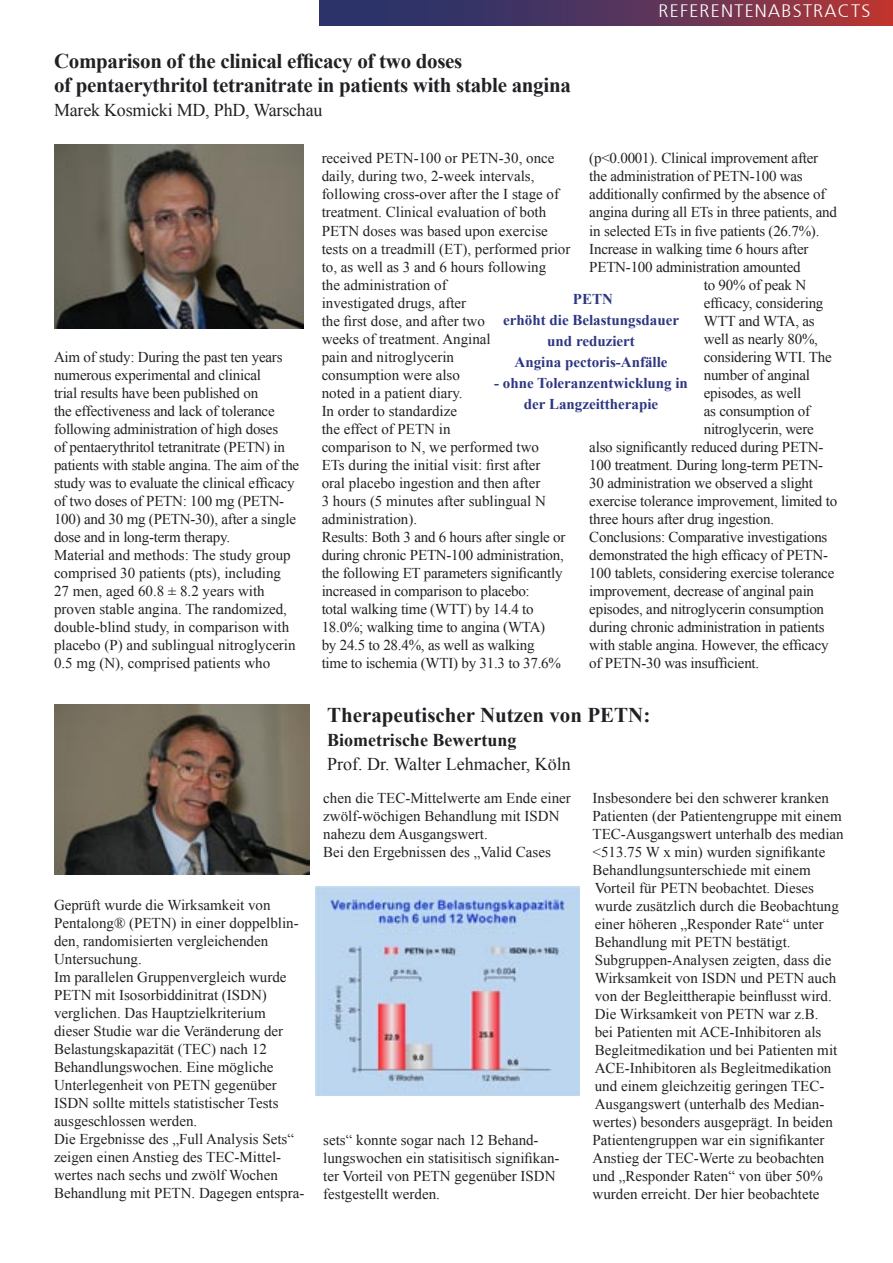
<style>
.page{position:relative;width:893px;height:1263px;background:#fff}
.page>*{position:absolute;margin:0;border:0;box-sizing:border-box;transform-origin:0 0}
.t1{font:700 21px/24px "Times New Roman";letter-spacing:-.015em;color:#212125}
.t2{font:18px "Times New Roman";letter-spacing:-.01em;color:#212125}
.t3{font:700 18px "Times New Roman";color:#212125}
.t4{font:300 18px "Frutiger 45";letter-spacing:.07em;color:#fff}
.t5{font:15px/18px "Times New Roman";color:#212125}
.t6{font:700 15px/21px "Times New Roman";color:#2d3682;text-align:center}
</style>
<div class="page">
<img style="left:54px;top:145px;width:250px;height:184px">
<svg style="left:319px;top:0;width:574px;height:25px;background:#5d3457"></svg>
<img style="left:54px;top:705px;width:255px;height:170px">
<img style="left:316px;top:886px;width:264px;height:210px">
<h1 class="t1" style="left:54px;top:49px;width:518px">Comparison of the clinical efficacy of two doses<br>of pentaerythritol tetranitrate in patients with stable angina</h1>
<p class="t2" style="left:54px;top:98px;width:270px">Marek Kosmicki MD, PhD, Warschau</p>
<p class="t4" style="left:659px;top:1px;width:213px">REFERENTENABSTRACTS</p>
<p class="t5" style="left:54px;top:348px;width:247px">Aim of study: During the past ten years numerous experimental and clinical<br>trial results have been published on<br>the effectiveness and lack of tolerance following administration of high doses<br>of pentaerythritol tetranitrate (PETN) in patients with stable angina. The aim of the study was to evaluate the clinical efficacy of two doses of PETN: 100 mg (PETN-100) and 30 mg (PETN-30), after a single dose and in long-term therapy.<br>Material and methods: The study group comprised 30 patients (pts), including 27 men, aged 60.8 ± 8.2 years with proven stable angina. The randomized, double-blind study, in comparison with placebo (P) and sublingual nitroglycerin 0.5 mg (N), comprised patients who</p>
<p class="t5" style="left:54px;top:896px;width:252px">Geprüft wurde die Wirksamkeit von Pentalong® (PETN) in einer doppelblin&shy;den, randomisierten vergleichenden Untersuchung.<br>Im parallelen Gruppenvergleich wurde PETN mit Isosorbiddinitrat (ISDN) verglichen. Das Hauptzielkriterium dieser Studie war die Veränderung der Belastungskapazität (TEC) nach 12<br>Behandlungswochen. Eine mögliche Unterlegenheit von PETN gegenüber ISDN sollte mittels statistischer Tests ausgeschlossen werden.<br>Die Ergebnisse des „Full Analysis Sets“ zeigen einen Anstieg des TEC-Mittel&shy;wertes nach sechs und zwölf Wochen Behandlung mit PETN. Dagegen entspra-</p>
<p class="t5" style="left:322px;top:149px;width:250px">received PETN-100 or PETN-30, once daily, during two, 2-week intervals, following cross-over after the I stage of treatment. Clinical evaluation of both PETN doses was based upon exercise tests on a treadmill (ET), performed prior to, as well as 3 and 6 hours following<br>the administration of<br>investigated drugs, after<br>the first dose, and after two<br>weeks of treatment. Anginal<br>pain and nitroglycerin<br>consumption were also<br>noted in a patient diary.<br>In order to standardize<br>the effect of PETN in<br>comparison to N, we performed two<br>ETs during the initial visit: first after<br>oral placebo ingestion and then after<br>3 hours (5 minutes after sublingual N administration).<br>Results: Both 3 and 6 hours after single or during chronic PETN-100 administration, the following ET parameters significantly increased in comparison to placebo:<br>total walking time (WTT) by 14.4 to 18.0%; walking time to angina (WTA)<br>by 24.5 to 28.4%, as well as walking<br>time to ischemia (WTI) by 31.3 to 37.6%</p>
<p class="t5" style="left:589px;top:149px;width:230px">(p&lt;0.0001). Clinical improvement after</p>
<p class="t5" style="left:589px;top:167px;width:215px">the administration of PETN-100 was</p>
<p class="t5" style="left:589px;top:185px;width:237px">additionally confirmed by the absence of</p>
<p class="t5" style="left:589px;top:203px;width:249px">angina during all ETs in three patients, and</p>
<p class="t5" style="left:589px;top:221px;width:232px">in selected ETs in five patients (26.7%).</p>
<p class="t5" style="left:589px;top:239px;width:221px">Increase in walking time 6 hours after</p>
<p class="t5" style="left:589px;top:257px;width:213px">PETN-100 administration amounted</p>
<p class="t5" style="left:704px;top:275px;width:104px">to 90% of peak N</p>
<p class="t5" style="left:704px;top:293px;width:121px">efficacy, considering</p>
<p class="t5" style="left:704px;top:311px;width:112px">WTT and WTA, as</p>
<p class="t5" style="left:704px;top:329px;width:116px">well as nearly 80%,</p>
<p class="t5" style="left:704px;top:347px;width:130px">considering WTI. The</p>
<p class="t5" style="left:704px;top:365px;width:108px">number of anginal</p>
<p class="t5" style="left:704px;top:383px;width:99px">episodes, as well</p>
<p class="t5" style="left:704px;top:401px;width:108px">as consumption of</p>
<p class="t5" style="left:704px;top:419px;width:112px">nitroglycerin, were</p>
<p class="t5" style="left:589px;top:437px;width:236px">also significantly reduced during PETN-</p>
<p class="t5" style="left:589px;top:455px;width:235px">100 treatment. During long-term PETN-</p>
<p class="t5" style="left:589px;top:473px;width:225px">30 administration we observed a slight</p>
<p class="t5" style="left:589px;top:491px;width:249px">exercise tolerance improvement, limited to</p>
<p class="t5" style="left:589px;top:509px;width:186px">three hours after drug ingestion.</p>
<p class="t5" style="left:589px;top:527px;width:240px">Conclusions: Comparative investigations</p>
<p class="t5" style="left:589px;top:545px;width:240px">demonstrated the high efficacy of PETN-</p>
<p class="t5" style="left:589px;top:563px;width:247px">100 tablets, considering exercise tolerance</p>
<p class="t5" style="left:589px;top:581px;width:226px">improvement, decrease of anginal pain</p>
<p class="t5" style="left:589px;top:599px;width:236px">episodes, and nitroglycerin consumption</p>
<p class="t5" style="left:589px;top:617px;width:237px">during chronic administration in patients</p>
<p class="t5" style="left:589px;top:635px;width:241px">with stable angina. However, the efficacy</p>
<p class="t5" style="left:589px;top:653px;width:171px">of PETN-30 was insufficient.</p>
<p class="t6" style="left:503px;top:288px;width:177px">PETN<br>erhöht die Belastungsdauer und reduziert<br>Angina pectoris-Anfälle</p>
<p class="t6" style="left:494px;top:372px;width:195px">- ohne Toleranzentwicklung in der Langzeittherapie</p>
<h1 class="t1" style="left:327px;top:703px;width:325px">Therapeutischer Nutzen von PETN:</h1>
<p class="t3" style="left:327px;top:728px;width:191px">Biometrische Bewertung</p>
<p class="t2" style="left:327px;top:752px;width:245px">Prof. Dr. Walter Lehmacher, Köln</p>
<p class="t5" style="left:323px;top:788px;width:249px">chen die TEC-Mittelwerte am Ende einer zwölf-wöchigen Behandlung mit ISDN nahezu dem Ausgangswert.<br>Bei den Ergebnissen des „Valid Cases</p>
<p class="t5" style="left:323px;top:1130px;width:238px">sets“ konnte sogar nach 12 Behand&shy;lungswochen ein statisitisch signifikan&shy;ter Vorteil von PETN gegenüber ISDN festgestellt werden.</p>
<p class="t5" style="left:592px;top:788px;width:253px">Insbesondere bei den schwerer kranken Patienten (der Patientengruppe mit einem TEC-Ausgangswert unterhalb des median &lt;513.75 W x min) wurden signifikante Behandlungsunterschiede mit einem Vorteil für PETN beobachtet. Dieses wurde zusätzlich durch die Beobachtung einer höheren „Responder Rate“ unter Behandlung mit PETN bestätigt.<br>Subgruppen-Analysen zeigten, dass die Wirksamkeit von ISDN und PETN auch von der Begleittherapie beinflusst wird.<br>Die Wirksamkeit von PETN war z.B.<br>bei Patienten mit ACE-Inhibitoren als Begleitmedikation und bei Patienten mit ACE-Inhibitoren als Begleitmedikation und einem gleichzeitig geringen TEC-Ausgangswert (unterhalb des Median&shy;wertes) besonders ausgeprägt. In beiden Patientengruppen war ein signifikanter Anstieg der TEC-Werte zu beobachten und „Responder Raten“ von über 50% wurden erreicht. Der hier beobachtete</p>
</div>
